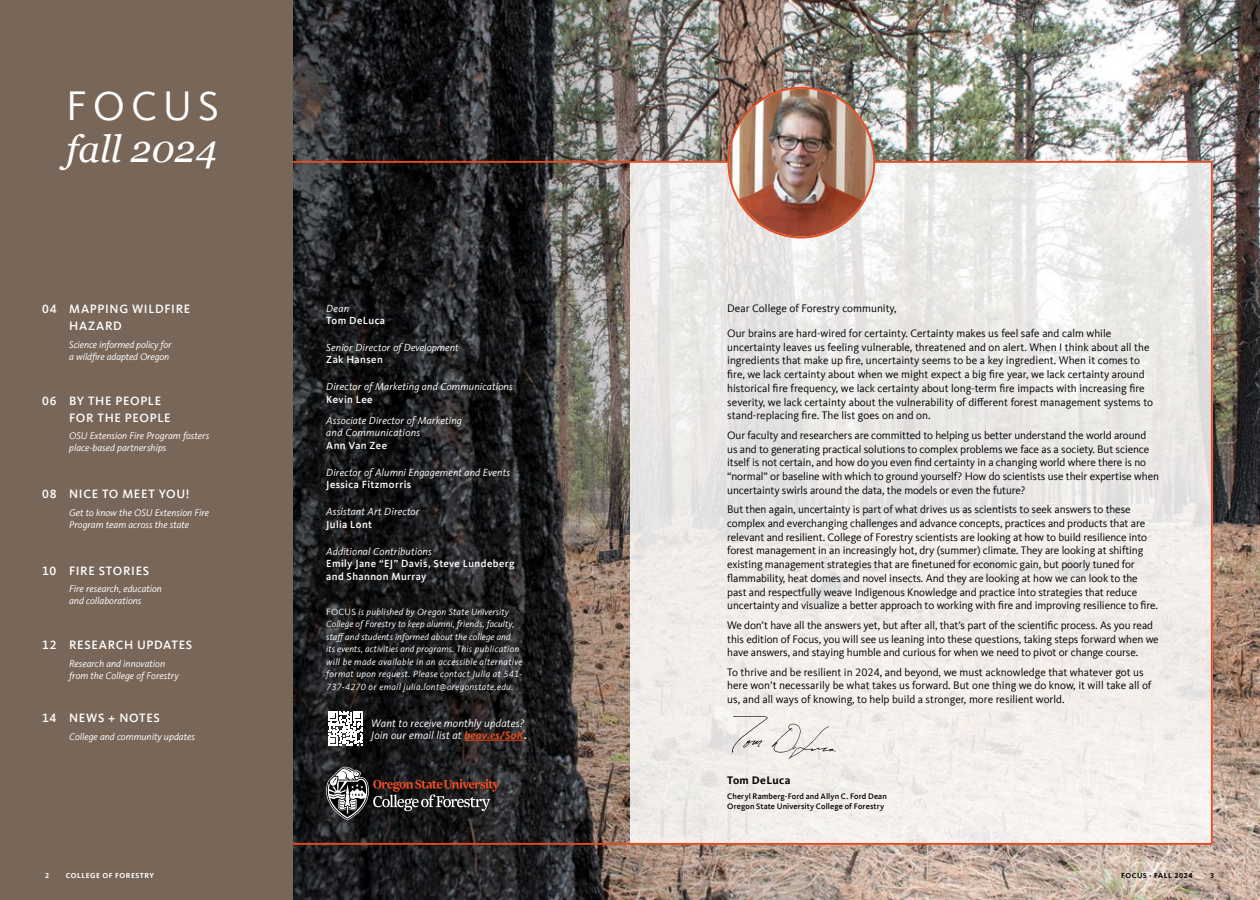
<style>
.page{position:relative;width:1260px;height:900px;background:#fff}
.page>*{position:absolute;margin:0;border:0;box-sizing:border-box;transform-origin:0 0}
.t1{font:42.5px "Kievit Offc";letter-spacing:.135em;color:#fff}
.t2{font:italic 37.5px "Georgia";color:#fff}
.t3{font:500 12.5px/16.9px "Kievit Offc";letter-spacing:.055em;color:#fff}
.t4{font:11.25px/13.8px "Kievit Offc";letter-spacing:-.01em;color:#000}
.t5{font:italic 11.25px/12.5px "Kievit Offc";letter-spacing:.01em;color:#fff}
.t6{font:700 11.25px "Kievit Offc";letter-spacing:.035em;color:#000}
.t7{font:italic 10.62px/12.5px "Kievit Offc";letter-spacing:.01em;color:#fff}
.t8{font:500 10.62px/12.5px "Kievit Offc";letter-spacing:.035em;color:#fff}
.t9{font:italic 10px/12px "Kievit Offc";color:#fff}
.t10{font:italic 9.38px/12.5px "Kievit Offc";letter-spacing:.025em;color:#fff}
.t11{font:500 8.25px/10px "Kievit Offc";letter-spacing:.01em;color:#000}
.t12{font:700 7.5px "Kievit Offc";letter-spacing:.07em;color:#fff}
.t13{font:700 7.5px "Kievit Offc";letter-spacing:.07em;color:#000}
.s1{font-style:normal}
.s2{font-weight:700;color:#e74b21}
.s3{font-weight:700}
</style>
<div class="page">
<img style="left:292px;top:0;width:968px;height:900px">
<svg style="left:630px;top:164px;width:580px;height:678px;fill:#efece9"></svg>
<img style="left:729px;top:89px;width:144px;height:148px">
<svg style="left:732px;top:716px;width:104px;height:43px"></svg>
<div style="left:0;top:0;width:292px;height:900px;background:#786658"></div>
<svg style="left:328px;top:711px;width:35px;height:34px"></svg>
<hr style="left:464px;top:740px;width:60px;height:1px;background:#e74b21">
<svg style="left:326px;top:767px;width:173px;height:53px;background:#443c3b"></svg>
<h1 class="t1" style="left:66px;top:82px;width:154px">FOCUS</h1>
<h2 class="t2" style="left:66px;top:122px;width:152px">fall 2024</h2>
<p class="t3" style="left:42px;top:301px;width:16px">04</p>
<p class="t3" style="left:69px;top:301px;width:123px">MAPPING WILDFIRE<br>HAZARD</p>
<p class="t9" style="left:69px;top:338px;width:104px">Science informed policy for a wildfire adapted Oregon</p>
<p class="t3" style="left:42px;top:392px;width:16px">06</p>
<p class="t3" style="left:69px;top:392px;width:103px">BY THE PEOPLE<br>FOR THE PEOPLE</p>
<p class="t9" style="left:69px;top:430px;width:142px">OSU Extension Fire Program fosters place-based partnerships</p>
<p class="t3" style="left:42px;top:486px;width:16px">08</p>
<p class="t3" style="left:69px;top:486px;width:122px">NICE TO MEET YOU!</p>
<p class="t9" style="left:69px;top:507px;width:142px">Get to know the OSU Extension Fire<br>Program team across the state</p>
<p class="t3" style="left:42px;top:562px;width:16px">10</p>
<p class="t3" style="left:69px;top:562px;width:82px">FIRE STORIES</p>
<p class="t9" style="left:69px;top:583px;width:94px">Fire research, education and collaborations</p>
<p class="t3" style="left:42px;top:636px;width:16px">12</p>
<p class="t3" style="left:69px;top:636px;width:125px">RESEARCH UPDATES</p>
<p class="t9" style="left:69px;top:657px;width:111px">Research and innovation from the College of Forestry</p>
<p class="t3" style="left:42px;top:710px;width:16px">14</p>
<p class="t3" style="left:69px;top:710px;width:92px">NEWS + NOTES</p>
<p class="t9" style="left:69px;top:731px;width:127px">College and community updates</p>
<p class="t12" style="left:45px;top:871px;width:6px">2</p>
<p class="t12" style="left:66px;top:871px;width:90px">COLLEGE OF FORESTRY</p>
<p class="t7" style="left:326px;top:302px;width:24px">Dean</p>
<p class="t8" style="left:326px;top:314px;width:60px">Tom DeLuca</p>
<p class="t7" style="left:326px;top:341px;width:134px">Senior Director of Development</p>
<p class="t8" style="left:326px;top:354px;width:58px">Zak Hansen</p>
<p class="t7" style="left:326px;top:380px;width:188px">Director of Marketing and Communications</p>
<p class="t8" style="left:326px;top:393px;width:48px">Kevin Lee</p>
<p class="t7" style="left:326px;top:414px;width:137px">Associate Director of Marketing and Communications</p>
<p class="t8" style="left:326px;top:439px;width:62px">Ann Van Zee</p>
<p class="t7" style="left:326px;top:466px;width:186px">Director of Alumni Engagement and Events</p>
<p class="t8" style="left:326px;top:479px;width:87px">Jessica Fitzmorris</p>
<p class="t7" style="left:326px;top:505px;width:95px">Assistant Art Director</p>
<p class="t8" style="left:326px;top:518px;width:47px">Julia Lont</p>
<p class="t7" style="left:326px;top:545px;width:107px">Additional Contributions</p>
<p class="t8" style="left:326px;top:557px;width:190px">Emily Jane “EJ” Davis, Steve Lundeberg and Shannon Murray</p>
<p class="t10" style="left:326px;top:605px;width:198px"><span class="s1">FOCUS</span> is published by Oregon State University College of Forestry to keep alumni, friends, faculty, staff and students informed about the college and<br>its events, activities and programs. This publication will be made available in an accessible alternative format upon request. Please contact Julia at 541- 737-4270 or email julia.lont@oregonstate.edu.</p>
<p class="t5" style="left:371px;top:717px;width:158px">Want to receive monthly updates?<br>Join our email list at <span class="s2">beav.es/SoK</span><span class="s3">.</span></p>
<p class="t4" style="left:727px;top:302px;width:171px">Dear College of Forestry community,</p>
<p class="t4" style="left:727px;top:327px;width:428px">Our brains are hard-wired for certainty. Certainty makes us feel safe and calm while uncertainty leaves us feeling vulnerable, threatened and on alert. When I think about all the ingredients that make up fire, uncertainty seems to be a key ingredient. When it comes to fire, we lack certainty about when we might expect a big fire year, we lack certainty around historical fire frequency, we lack certainty about long-term fire impacts with increasing fire severity, we lack certainty about the vulnerability of different forest management systems to stand-replacing fire. The list goes on and on.</p>
<p class="t4" style="left:727px;top:428px;width:433px">Our faculty and researchers are committed to helping us better understand the world around us and to generating practical solutions to complex problems we face as a society. But science itself is not certain, and how do you even find certainty in a changing world where there is no “normal” or baseline with which to ground yourself? How do scientists use their expertise when uncertainty swirls around the data, the models or even the future?</p>
<p class="t4" style="left:727px;top:503px;width:432px">But then again, uncertainty is part of what drives us as scientists to seek answers to these complex and everchanging challenges and advance concepts, practices and products that are relevant and resilient. College of Forestry scientists are looking at how to build resilience into forest management in an increasingly hot, dry (summer) climate. They are looking at shifting existing management strategies that are finetuned for economic gain, but poorly tuned for flammability, heat domes and novel insects. And they are looking at how we can look to the past and respectfully weave Indigenous Knowledge and practice into strategies that reduce uncertainty and visualize a better approach to working with fire and improving resilience to fire.</p>
<p class="t4" style="left:727px;top:618px;width:433px">We don’t have all the answers yet, but after all, that’s part of the scientific process. As you read this edition of Focus, you will see us leaning into these questions, taking steps forward when we have answers, and staying humble and curious for when we need to pivot or change course.</p>
<p class="t4" style="left:727px;top:665px;width:426px">To thrive and be resilient in 2024, and beyond, we must acknowledge that whatever got us here won’t necessarily be what takes us forward. But one thing we do know, it will take all of us, and all ways of knowing, to help build a stronger, more resilient world.</p>
<p class="t6" style="left:727px;top:774px;width:65px">Tom DeLuca</p>
<p class="t11" style="left:727px;top:791px;width:161px">Cheryl Ramberg-Ford and Allyn C. Ford Dean<br>Oregon State University College of Forestry</p>
<p class="t13" style="left:1121px;top:871px;width:73px">FOCUS - FALL 2024</p>
<p class="t13" style="left:1210px;top:871px;width:6px">3</p>
</div>
